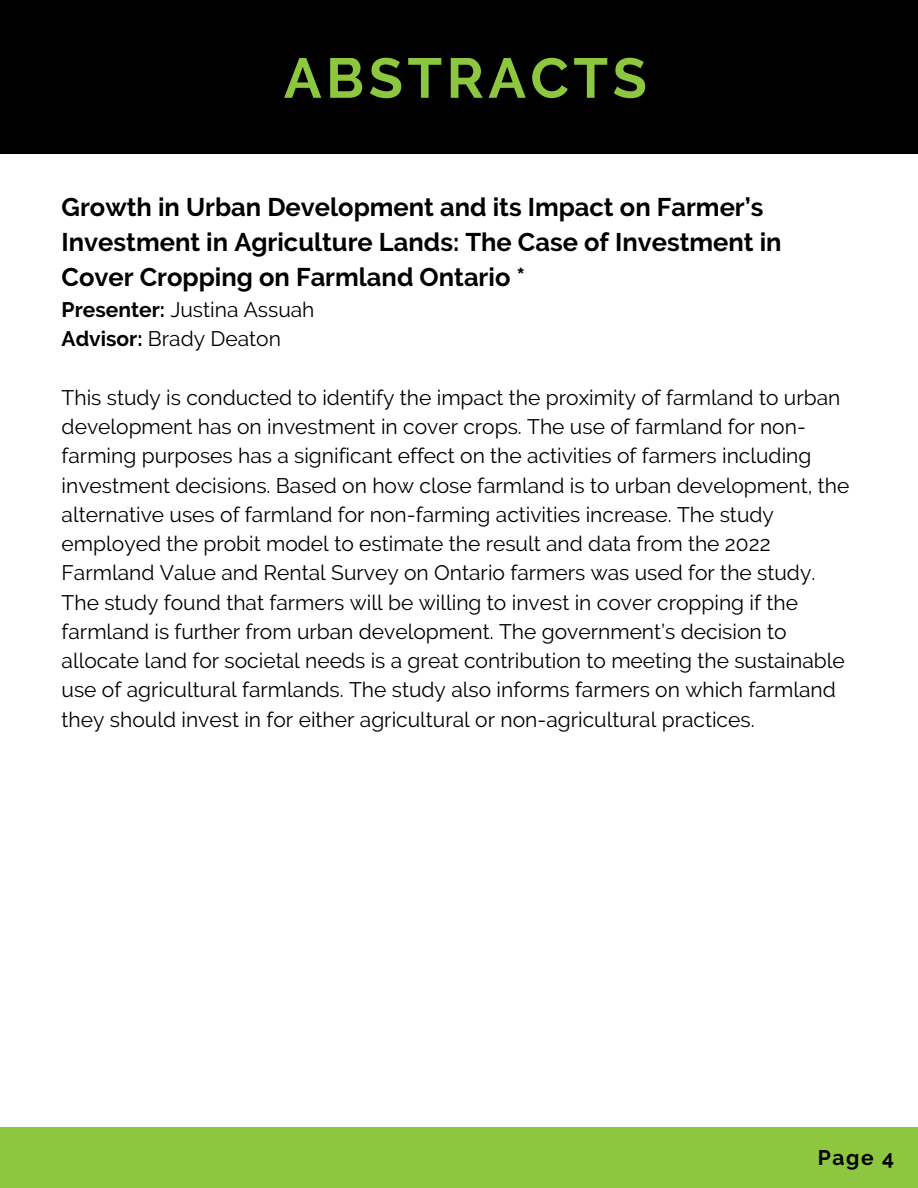
<style>
.page{position:relative;width:918px;height:1188px;background:#fff}
.page>*{position:absolute;margin:0;border:0;box-sizing:border-box;transform-origin:0 0}
.t1{font:700 55.95px "Raleway";letter-spacing:.08em;color:#8dc63f}
.t2{font:700 25.5px/34.8px "Raleway";color:#000}
.t3{font:21px/29.2px "Raleway";color:#000}
.t4{font:700 21px "Raleway";color:#000}
.s1{font-weight:700}
</style>
<div class="page">
<div style="left:0;top:0;width:918px;height:154px;background:#000"></div>
<div style="left:0;top:1127px;width:918px;height:61px;background:#8dc63f"></div>
<p class="t1" style="left:284px;top:45px;width:364px">ABSTRACTS</p>
<h2 class="t2" style="left:62px;top:189px;width:722px">Growth in Urban Development and its Impact on Farmer’s<br>Investment in Agriculture Lands: The Case of Investment in<br>Cover Cropping on Farmland Ontario *</h2>
<h2 class="t3" style="left:62px;top:295px;width:254px"><span class="s1">Presenter:</span> Justina Assuah<br><span class="s1">Advisor:</span> Brady Deaton</h2>
<p class="t3" style="left:62px;top:383px;width:789px">This study is conducted to identify the impact the proximity of farmland to urban development has on investment in cover crops. The use of farmland for non&shy;farming purposes has a significant effect on the activities of farmers including investment decisions. Based on how close farmland is to urban development, the alternative uses of farmland for non-farming activities increase. The study employed the probit model to estimate the result and data from the 2022<br>Farmland Value and Rental Survey on Ontario farmers was used for the study.<br>The study found that farmers will be willing to invest in cover cropping if the farmland is further from urban development. The government’s decision to allocate land for societal needs is a great contribution to meeting the sustainable use of agricultural farmlands. The study also informs farmers on which farmland they should invest in for either agricultural or non-agricultural practices.</p>
<h1 class="t4" style="left:818px;top:1146px;width:78px">Page 4</h1>
</div>
